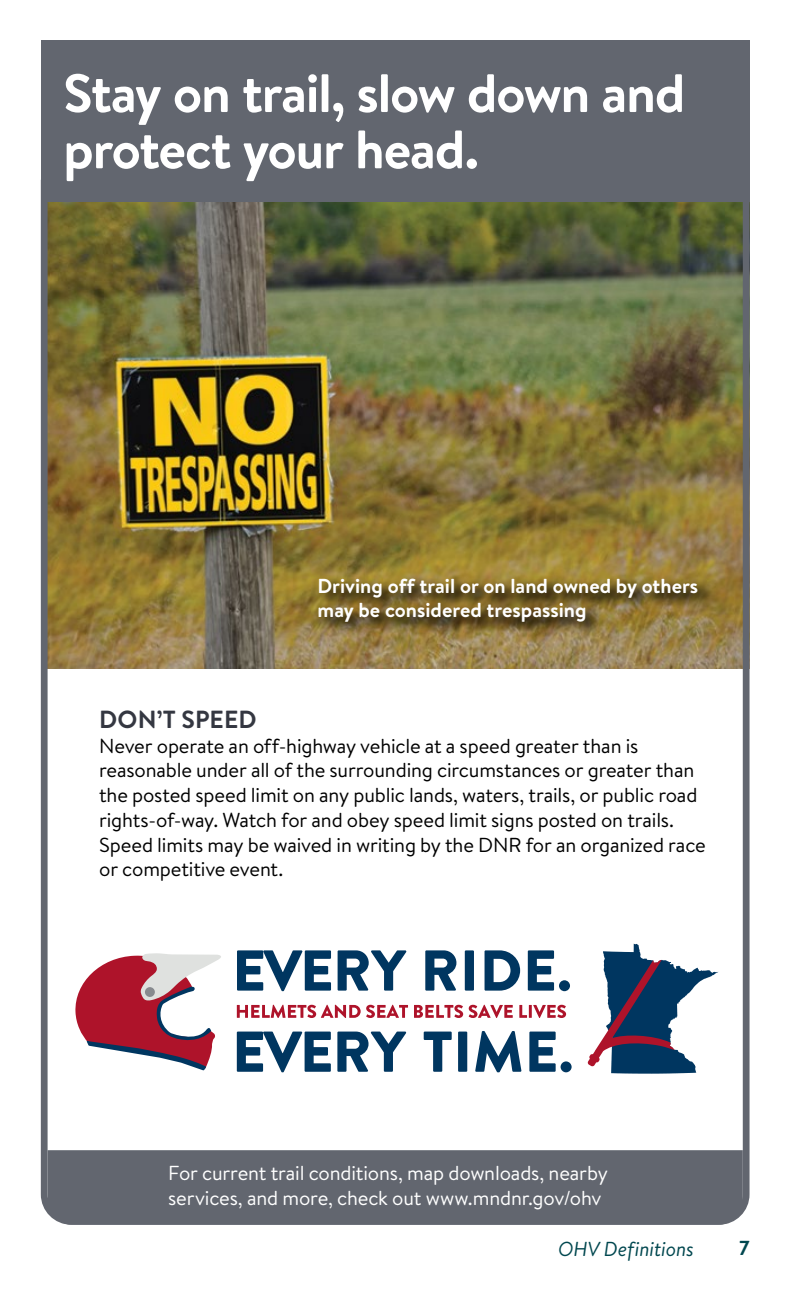
<style>
.page{position:relative;width:790px;height:1296px;background:#fff}
.page>*{position:absolute;margin:0;border:0;box-sizing:border-box;transform-origin:0 0}
.Pro_tip_head{font:700 54px/56.2px "Brandon Text";letter-spacing:-.025em;color:#fff}
.Subhead_2__H3{font:700 24.75px "Brandon Text";letter-spacing:.005em;color:#343741}
.P_body_copy{font:20.25px/24.8px "Brandon Text";letter-spacing:-.01em;color:#000}
.P_body_copy_space_af{font:20.25px/24.8px "Brandon Text";letter-spacing:-.005em;color:#fff}
.t1{font:700 20.25px/24.8px "Brandon Text";color:#fff}
.t2{font:italic 20.25px "Brandon Text";letter-spacing:-.005em;color:#00474f}
.t3{font:700 20.25px "Brandon Text";color:#00474f}
</style>
<div class="page">
<div style="left:41px;top:40px;width:708px;height:166px;background:#62666f"></div>
<img style="left:40px;top:176px;width:710px;height:1038px">
<div style="left:48px;top:1150px;width:695px;height:75px;background:#62666f"></div>
<div style="left:316px;top:575px;width:399px;height:64px;background:#000;opacity:.67"></div>
<svg style="left:75px;top:953px;width:146px;height:119px"></svg>
<svg style="left:237px;top:1005px;width:171px;height:13px"></svg>
<svg style="left:414px;top:1005px;width:49px;height:13px"></svg>
<svg style="left:469px;top:1005px;width:44px;height:13px"></svg>
<svg style="left:519px;top:1005px;width:47px;height:13px"></svg>
<svg style="left:237px;top:950px;width:94px;height:41px"></svg>
<svg style="left:337px;top:950px;width:70px;height:41px"></svg>
<svg style="left:425px;top:950px;width:31px;height:41px"></svg>
<div style="left:465px;top:950px;width:9px;height:41px;background:#003660"></div>
<svg style="left:484px;top:950px;width:36px;height:41px"></svg>
<svg style="left:528px;top:950px;width:26px;height:41px"></svg>
<div style="left:559px;top:980px;width:11px;height:11px;background:#003660;border-radius:50%"></div>
<svg style="left:237px;top:1032px;width:94px;height:40px"></svg>
<svg style="left:337px;top:1032px;width:69px;height:40px"></svg>
<svg style="left:587px;top:944px;width:131px;height:130px"></svg>
<svg style="left:424px;top:1032px;width:28px;height:40px"></svg>
<div style="left:458px;top:1032px;width:9px;height:40px;background:#003660"></div>
<svg style="left:475px;top:1031px;width:46px;height:41px"></svg>
<svg style="left:529px;top:1032px;width:26px;height:40px"></svg>
<div style="left:560px;top:1061px;width:11px;height:11px;background:#003660;border-radius:50%"></div>
<h3 class="Pro_tip_head" style="left:63px;top:64px;width:623px">Stay on trail, slow down and protect your head.</h3>
<p class="t1" style="left:318px;top:573px;width:382px">Driving off trail or on land owned by others may be considered trespassing</p>
<h3 class="Subhead_2__H3" style="left:99px;top:702px;width:159px">DON’T SPEED</h3>
<p class="P_body_copy" style="left:99px;top:733px;width:608px">Never operate an off-highway vehicle at a speed greater than is reasonable under all of the surrounding circumstances or greater than the posted speed limit on any public lands, waters, trails, or public road rights-of-way. Watch for and obey speed limit signs posted on trails.<br>Speed limits may be waived in writing by the DNR for an organized race or competitive event.</p>
<p class="P_body_copy_space_af" style="left:168px;top:1160px;width:441px">For current trail conditions, map downloads, nearby services, and more, check out www.mndnr.gov/ohv</p>
<p class="t2" style="left:558px;top:1235px;width:137px">OHV Definitions</p>
<p class="t3" style="left:739px;top:1234px;width:12px">7</p>
</div>
